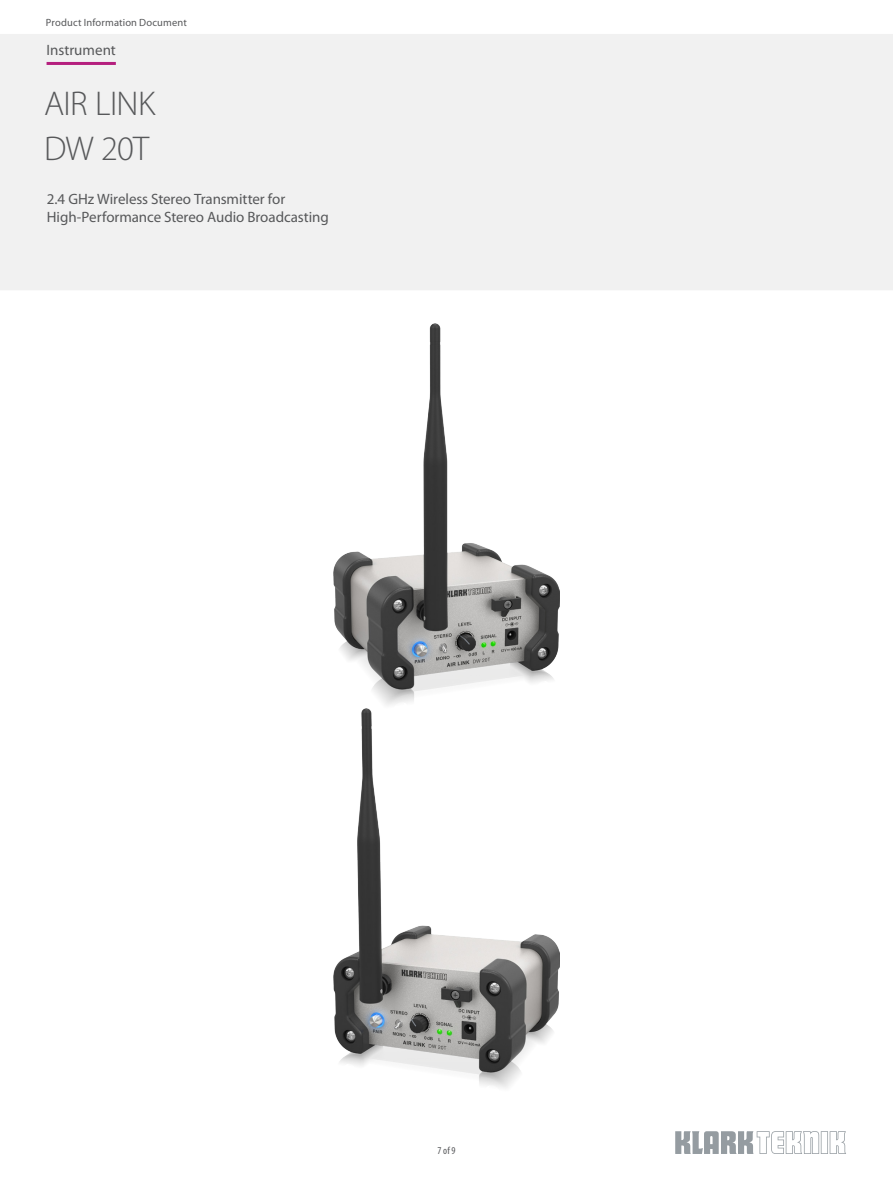
<style>
.page{position:relative;width:893px;height:1188px;background:#fff}
.page>*{position:absolute;margin:0;border:0;box-sizing:border-box;transform-origin:0 0}
.t1{font:300 34.5px/44.8px "Myriad Pro";letter-spacing:-.02em;color:#57585a}
.t2{font:15px/18px "Myriad Pro";letter-spacing:-.005em;color:#57585a}
.t3{font:10.5px "Myriad Pro";letter-spacing:.015em;color:#57585a}
.t4{font:condensed 10.5px "Myriad Pro";color:#57585a}
</style>
<div class="page">
<img style="left:0;top:34px;width:893px;height:1120px">
<hr style="left:47px;top:62px;width:69px;height:3px;background:#b51f7e">
<img style="left:334px;top:323px;width:225px;height:769px">
<p class="t3" style="left:46px;top:16px;width:142px">Product Information Document</p>
<p class="t2" style="left:47px;top:40px;width:71px">Instrument</p>
<h1 class="t1" style="left:44px;top:82px;width:113px">AIR LINK<br>DW 20T</h1>
<p class="t2" style="left:47px;top:190px;width:283px">2.4 GHz Wireless Stereo Transmitter for<br>High-Performance Stereo Audio Broadcasting</p>
<p class="t4" style="left:437px;top:1144px;width:20px">7 of 9</p>
</div>
